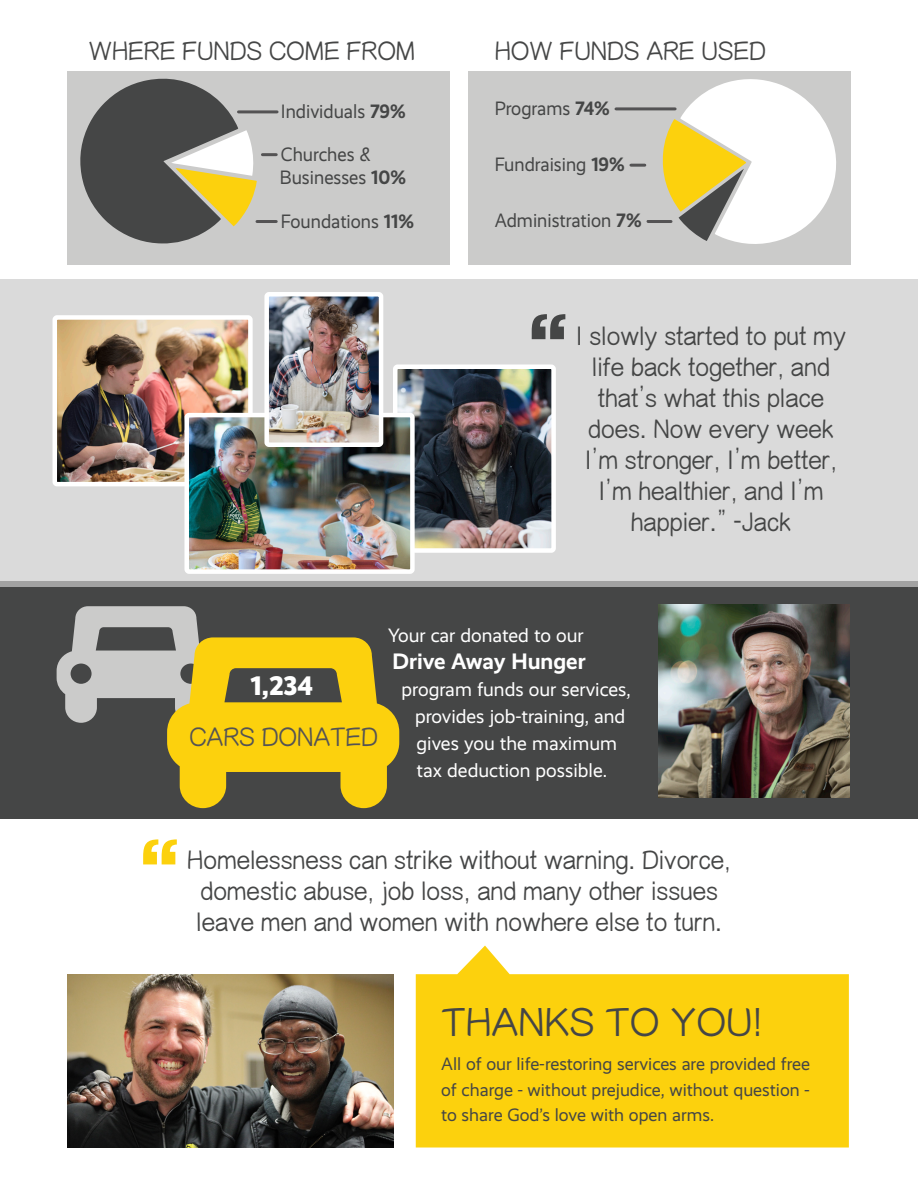
<style>
.page{position:relative;width:918px;height:1188px;background:#fff}
.page>*{position:absolute;margin:0;border:0;box-sizing:border-box;transform-origin:0 0}
.t1{font:800 90px "Realist";color:#fcd10d}
.t2{font:800 90px "Realist";color:#454646}
.t3{font:39px "Yuppy SC";color:#454646}
.t4{font:800 27px "Realist";color:#fff}
.t5{font:25.8px/30.9px "Yuppy SC";color:#454646;text-align:center;scale:.95 1}
.t6{font:25.8px "Yuppy SC";color:#545354;scale:.95 1}
.t7{font:700 22.5px "Realist";color:#fff}
.t8{font:19.5px/27px "Realist";color:#fff;text-align:center}
.t9{font:19.5px/23.2px "Realist";color:#454646;scale:.95 1}
.t10{font:18px/25.5px "Realist";color:#454646;text-align:justify}
.s1{font-size:19.95px}
.s2{font-weight:700}
</style>
<div class="page">
<div style="left:0;top:581px;width:918px;height:238px;background:#454646"></div>
<div style="left:0;top:280px;width:918px;height:307px;background:#dadada"></div>
<img style="left:67px;top:974px;width:327px;height:174px">
<img style="left:659px;top:605px;width:191px;height:193px">
<svg style="left:416px;top:946px;width:433px;height:202px;background:#fcd72d"></svg>
<svg style="left:57px;top:606px;width:342px;height:202px"></svg>
<div style="left:180px;top:713px;width:210px;height:43px;background:#fcd10d"></div>
<div style="left:468px;top:71px;width:382px;height:193px;background:#cbcbca"></div>
<div style="left:68px;top:71px;width:382px;height:193px;background:#cbcbca"></div>
<hr style="left:239px;top:110px;width:38px;height:3px;background:#545354">
<hr style="left:616px;top:107px;width:59px;height:3px;background:#545354">
<hr style="left:262px;top:153px;width:14px;height:3px;background:#545354">
<hr style="left:631px;top:164px;width:14px;height:3px;background:#545354">
<hr style="left:257px;top:220px;width:19px;height:3px;background:#545354">
<hr style="left:648px;top:220px;width:23px;height:3px;background:#545354">
<svg style="left:661px;top:79px;width:175px;height:165px"></svg>
<svg style="left:80px;top:78px;width:177px;height:166px"></svg>
<img style="left:398px;top:369px;width:153px;height:179px">
<div style="left:393px;top:364px;width:163px;height:189px;border:4px solid #fff;border-radius:2px"></div>
<img style="left:58px;top:320px;width:190px;height:161px">
<div style="left:53px;top:315px;width:200px;height:171px;border:4px solid #fff;border-radius:2px"></div>
<img style="left:189px;top:418px;width:221px;height:151px">
<div style="left:184px;top:413px;width:231px;height:161px;border:4px solid #fff;border-radius:2px"></div>
<img style="left:269px;top:297px;width:109px;height:145px">
<div style="left:264px;top:292px;width:119px;height:155px;border:4px solid #fff;border-radius:2px"></div>
<p class="t5" style="left:89px;top:36px;width:345px">WHERE FUNDS COME FROM</p>
<p class="t9" style="left:270px;top:100px;width:144px"><span class="s1">-</span> Individuals <span class="s2">79%</span></p>
<p class="t9" style="left:280px;top:143px;width:134px;text-indent:-10px"><span class="s1">-</span> Churches &amp;<br>Businesses <span class="s2">10%</span></p>
<p class="t9" style="left:270px;top:209px;width:153px"><span class="s1">-</span> Foundations <span class="s2">11%</span></p>
<p class="t5" style="left:495px;top:35px;width:287px">HOW FUNDS ARE USED</p>
<p class="t9" style="left:495px;top:97px;width:134px">Programs <span class="s2">74%</span> <span class="s1">-</span></p>
<p class="t9" style="left:495px;top:153px;width:150px">Fundraising <span class="s2">19%</span> <span class="s1">-</span></p>
<p class="t9" style="left:495px;top:209px;width:168px">Administration <span class="s2">7%</span> <span class="s1">-</span></p>
<p class="t2" style="left:528px;top:293px;width:41px">“</p>
<p class="t5" style="left:576px;top:321px;width:286px">I slowly started to put my life back together, and that’s what this place does. Now every week<br>I’m stronger, I’m better,<br>I’m healthier, and I’m happier.” -Jack</p>
<p class="t4" style="left:251px;top:670px;width:64px">1,234</p>
<p class="t6" style="left:189px;top:723px;width:200px">CARS DONATED</p>
<p class="t8" style="left:388px;top:622px;width:197px">Your car donated to our</p>
<p class="t7" style="left:393px;top:648px;width:195px">Drive Away Hunger</p>
<p class="t8" style="left:402px;top:676px;width:231px">program funds our services, provides job-training, and gives you the maximum tax deduction possible.</p>
<p class="t1" style="left:139px;top:818px;width:41px">“</p>
<p class="t5" style="left:187px;top:845px;width:574px">Homelessness can strike without warning. Divorce, domestic abuse, job loss, and many other issues leave men and women with nowhere else to turn.</p>
<p class="t3" style="left:441px;top:1001px;width:323px">THANKS TO YOU!</p>
<p class="t10" style="left:441px;top:1051px;width:370px">All of our life-restoring services are provided free of charge - without prejudice, without question - to share God’s love with open arms.</p>
</div>
